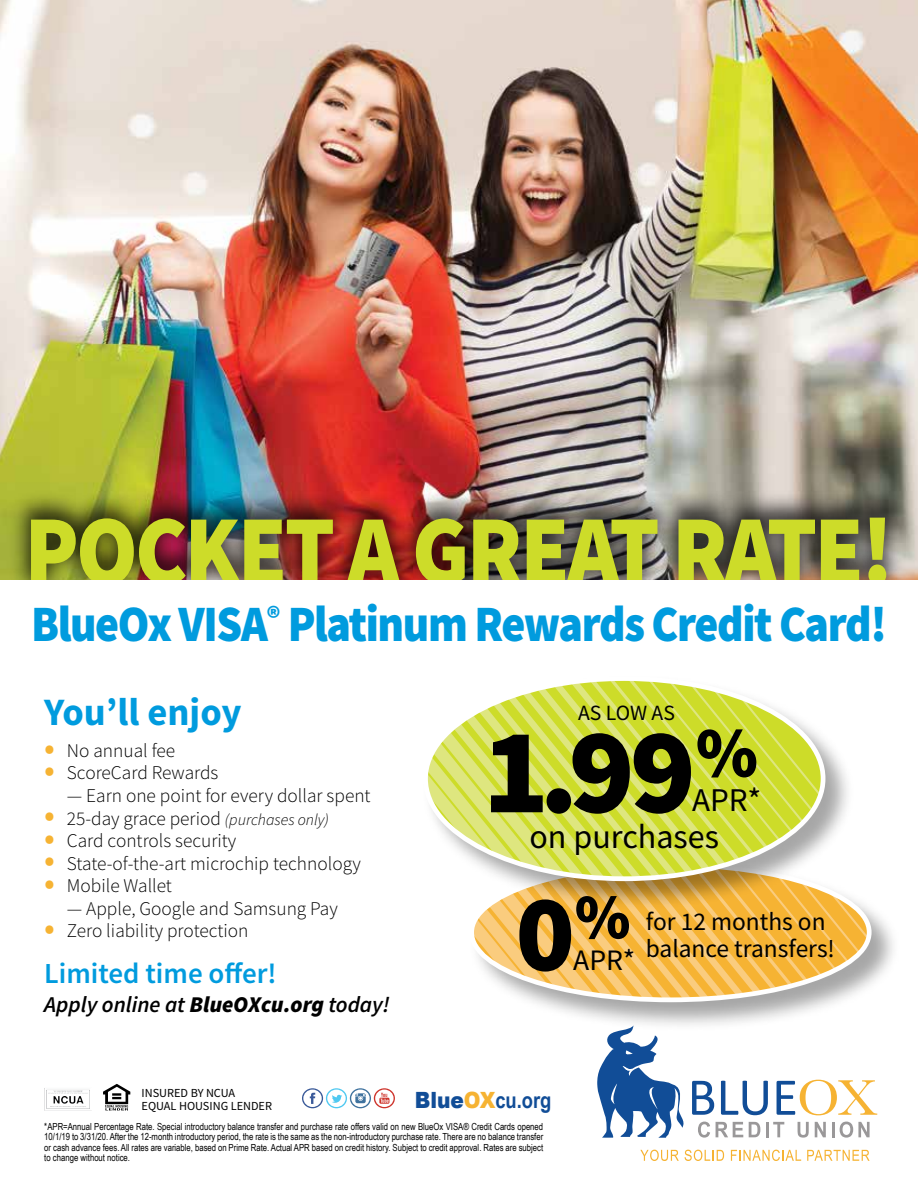
<style>
.page{position:relative;width:918px;height:1188px;background:#fff}
.page>*{position:absolute;margin:0;border:0;box-sizing:border-box;transform-origin:0 0}
.t1{font:900 122.4px "Source Sans Pro";color:#000}
.t2{font:900 99px "Source Sans Pro";letter-spacing:-.03em;color:#cddc29;scale:.9 1}
.t3{font:900 51px "Source Sans Pro";letter-spacing:-.03em;color:#009bde;scale:.9 1}
.t4{font:700 38.7px "Source Sans Pro";color:#009bde}
.t5{font:34.05px "Source Sans Pro";color:#000}
.t6{font:33.15px "Source Sans Pro";color:#000}
.t7{font:29.7px "Source Sans Pro";color:#000}
.t8{font:600 28.95px "Source Sans Pro";color:#009bde}
.t9{font:25.5px/27px "Source Sans Pro";color:#000}
.t10{font:italic 600 22.5px "Source Sans Pro";color:#000}
.t11{font:700 22.35px "Arial Narrow";color:#114d97}
.t12{font:21.75px "Source Sans Pro";letter-spacing:-.005em;color:#000}
.t13{font:300 19.35px "Source Sans Pro";color:#000}
.t14{font:12.3px/13.5px "Source Sans Pro";color:#000}
.t15{font:9.75px/10.5px "Arial Narrow";color:#000;text-align:justify}
.s1{font-weight:400;font-size:35.4px;color:#f6b333}
.s2{font-style:italic;font-size:16.05px}
.s3{font-weight:900}
.s4{font-family:"Arial";font-weight:900}
.s5{font-family:"Arial";font-weight:900;color:#f6b333}
</style>
<div class="page">
<div style="left:469px;top:861px;width:432px;height:171px;background:#000;opacity:.35"></div>
<svg style="left:472px;top:865px;width:397px;height:135px"></svg>
<div style="left:423px;top:675px;width:432px;height:236px;background:#000;opacity:.35"></div>
<svg style="left:425px;top:679px;width:398px;height:200px"></svg>
<img style="left:0;top:0;width:918px;height:580px">
<svg style="left:597px;top:1025px;width:280px;height:113px"></svg>
<svg style="left:640px;top:1150px;width:39px;height:11px"></svg>
<svg style="left:685px;top:1150px;width:39px;height:11px"></svg>
<svg style="left:731px;top:1150px;width:70px;height:11px"></svg>
<svg style="left:807px;top:1150px;width:63px;height:11px"></svg>
<svg style="left:103px;top:1084px;width:27px;height:26px"></svg>
<img style="left:44px;top:1088px;width:46px;height:22px">
<svg style="left:302px;top:1088px;width:93px;height:20px"></svg>
<div style="left:8px;top:489px;width:898px;height:111px;background:#000;opacity:.75"></div>
<div style="left:0;top:581px;width:918px;height:74px;background:#fff"></div>
<svg style="left:519px;top:896px;width:110px;height:76px"></svg>
<h2 class="t2" style="left:25px;top:483px;width:967px">POCKET A GREAT RATE!</h2>
<h3 class="t3" style="left:31px;top:589px;width:953px">BlueOx VISA<sup>®</sup> Platinum Rewards Credit Card!</h3>
<h3 class="t4" style="left:44px;top:686px;width:199px">You’ll enjoy</h3>
<h3 class="t13" style="left:44px;top:739px;width:132px"><span class="s1">•</span> No annual fee</h3>
<h3 class="t13" style="left:44px;top:761px;width:176px"><span class="s1">•</span> ScoreCard Rewards</h3>
<h3 class="t13" style="left:67px;top:784px;width:305px">— Earn one point for every dollar spent</h3>
<h3 class="t13" style="left:44px;top:806px;width:286px"><span class="s1">•</span> 25-day grace period <span class="s2">(purchases only)</span></h3>
<h3 class="t13" style="left:44px;top:829px;width:194px"><span class="s1">•</span> Card controls security</h3>
<h3 class="t13" style="left:44px;top:851px;width:318px"><span class="s1">•</span> State-of-the-art microchip technology</h3>
<h3 class="t13" style="left:44px;top:874px;width:129px"><span class="s1">•</span> Mobile Wallet</h3>
<h3 class="t13" style="left:67px;top:897px;width:273px">— Apple, Google and Samsung Pay</h3>
<h3 class="t13" style="left:44px;top:919px;width:206px"><span class="s1">•</span> Zero liability protection</h3>
<h3 class="t8" style="left:44px;top:954px;width:234px">Limited time offer!</h3>
<h3 class="t10" style="left:44px;top:989px;width:347px">Apply online at <span class="s3">BlueOXcu.org</span> today!</h3>
<h3 class="t12" style="left:578px;top:699px;width:98px">AS LOW AS</h3>
<h1 class="t1" style="left:483px;top:687px;width:276px">1.99<sup>%</sup></h1>
<h3 class="t5" style="left:530px;top:815px;width:191px">on purchases</h3>
<h3 class="t6" style="left:692px;top:779px;width:71px">APR*</h3>
<h3 class="t7" style="left:573px;top:941px;width:63px">APR*</h3>
<h3 class="t9" style="left:646px;top:908px;width:191px">for 12 months on balance transfers!</h3>
<p class="t14" style="left:142px;top:1086px;width:132px">INSURED BY NCUA<br>EQUAL HOUSING LENDER</p>
<h3 class="t11" style="left:415px;top:1087px;width:138px"><span class="s4">Blue</span><span class="s5">OX</span>cu.org</h3>
<p class="t15" style="left:44px;top:1120px;width:500px">*APR=Annual Percentage Rate. Special introductory balance transfer and purchase rate offers valid on new BlueOx VISA® Credit Cards opened 10/1/19 to 3/31/20. After the 12-month introductory period, the rate is the same as the non-introductory purchase rate. There are no balance transfer or cash advance fees. All rates are variable, based on Prime Rate. Actual APR based on credit history. Subject to credit approval. Rates are subject to change without notice.</p>
</div>
